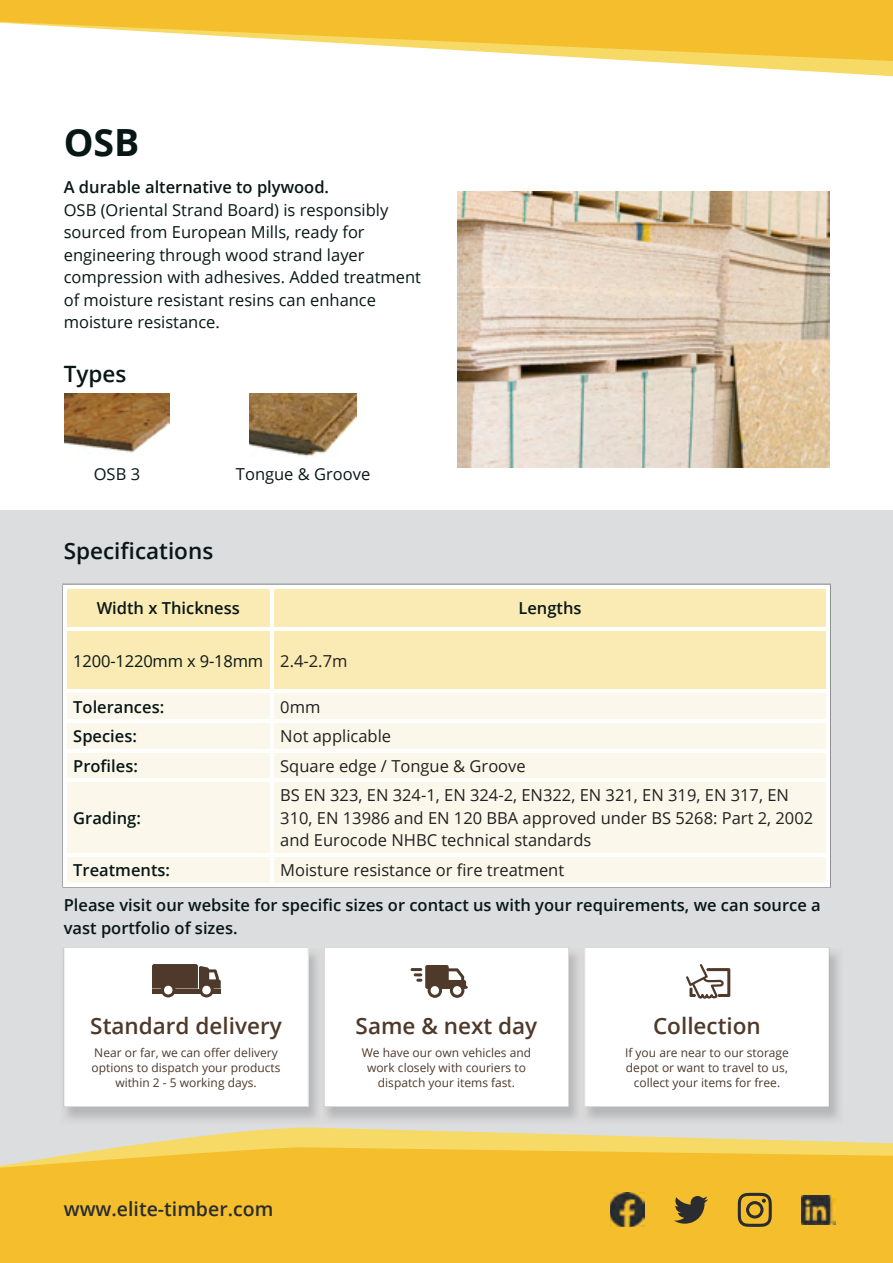
<style>
.page{position:relative;width:893px;height:1263px;background:#fff}
.page>*{position:absolute;margin:0;border:0;box-sizing:border-box;transform-origin:0 0}
.t1{font:700 37.5px "Open Sans";color:#081716}
.t2{font:600 22.5px "Open Sans";color:#4e392a}
.t3{font:600 22.5px "Open Sans";color:#081716}
.t4{font:600 19.5px "Open Sans";color:#292d2f}
.t5{font:16.5px/22.5px "Open Sans";color:#081716}
.t6{font:16.5px/22.5px "Open Sans";color:#231f20}
.t7{font:600 16.5px/22.5px "Open Sans";color:#081716}
.t8{font:12px/15px "Open Sans";color:#4e392a;text-align:center}
.s1{color:#231f20}
</style>
<div class="page">
<div style="left:0;top:510px;width:893px;height:753px;background:#dbddde"></div>
<img style="left:457px;top:191px;width:372px;height:277px">
<div style="left:67px;top:588px;width:759px;height:101px;background:#faeab3"></div>
<div style="left:67px;top:693px;width:759px;height:190px;background:#fbf8eb"></div>
<hr style="left:63px;top:585px;width:209px;height:3px;background:#fff">
<hr style="left:63px;top:588px;width:4px;height:41px;background:#fff">
<hr style="left:272px;top:585px;width:558px;height:3px;background:#fff">
<hr style="left:826px;top:588px;width:4px;height:41px;background:#fff">
<hr style="left:63px;top:629px;width:4px;height:62px;background:#fff">
<hr style="left:826px;top:629px;width:4px;height:62px;background:#fff">
<hr style="left:63px;top:691px;width:4px;height:30px;background:#fff">
<hr style="left:826px;top:691px;width:4px;height:30px;background:#fff">
<hr style="left:63px;top:721px;width:4px;height:30px;background:#fff">
<hr style="left:826px;top:721px;width:4px;height:30px;background:#fff">
<hr style="left:63px;top:751px;width:4px;height:29px;background:#fff">
<hr style="left:826px;top:751px;width:4px;height:29px;background:#fff">
<hr style="left:63px;top:780px;width:4px;height:73px;background:#fff">
<hr style="left:826px;top:780px;width:4px;height:73px;background:#fff">
<hr style="left:63px;top:853px;width:209px;height:4px;background:#fff">
<hr style="left:63px;top:857px;width:4px;height:26px;background:#fff">
<hr style="left:272px;top:853px;width:558px;height:4px;background:#fff">
<hr style="left:826px;top:857px;width:4px;height:26px;background:#fff">
<hr style="left:63px;top:883px;width:209px;height:3px;background:#fff">
<hr style="left:272px;top:883px;width:558px;height:3px;background:#fff">
<hr style="left:270px;top:588px;width:4px;height:39px;background:#fff">
<hr style="left:67px;top:627px;width:205px;height:4px;background:#fff">
<hr style="left:272px;top:627px;width:554px;height:4px;background:#fff">
<hr style="left:270px;top:631px;width:4px;height:58px;background:#fff">
<hr style="left:67px;top:689px;width:205px;height:4px;background:#fff">
<hr style="left:272px;top:689px;width:554px;height:4px;background:#fff">
<hr style="left:270px;top:693px;width:4px;height:26px;background:#fff">
<hr style="left:67px;top:719px;width:205px;height:4px;background:#fff">
<hr style="left:272px;top:719px;width:554px;height:4px;background:#fff">
<hr style="left:270px;top:723px;width:4px;height:26px;background:#fff">
<hr style="left:67px;top:749px;width:205px;height:3px;background:#fff">
<hr style="left:272px;top:749px;width:554px;height:3px;background:#fff">
<hr style="left:270px;top:752px;width:4px;height:26px;background:#fff">
<hr style="left:67px;top:778px;width:205px;height:4px;background:#fff">
<hr style="left:272px;top:778px;width:554px;height:4px;background:#fff">
<hr style="left:270px;top:782px;width:4px;height:71px;background:#fff">
<hr style="left:270px;top:857px;width:4px;height:26px;background:#fff">
<div style="left:64px;top:947px;width:244px;height:160px;background:#fff"></div>
<div style="left:585px;top:947px;width:244px;height:160px;background:#fff"></div>
<div style="left:324px;top:947px;width:245px;height:160px;background:#fff"></div>
<img style="left:64px;top:393px;width:106px;height:60px">
<img style="left:250px;top:393px;width:106px;height:64px">
<svg style="left:128px;top:1127px;width:765px;height:19px;fill:#f6da65"></svg>
<div style="left:0;top:1146px;width:893px;height:117px;background:#f5be2c"></div>
<svg style="left:0;top:0;width:893px;height:77px;fill:#f5be2c"></svg>
<img style="left:801px;top:1195px;width:35px;height:29px">
<svg style="left:674px;top:1196px;width:34px;height:28px"></svg>
<svg style="left:738px;top:1193px;width:34px;height:34px"></svg>
<img style="left:610px;top:1193px;width:34px;height:34px">
<h1 class="t1" style="left:64px;top:116px;width:77px">OSB</h1>
<p class="t7" style="left:64px;top:176px;width:267px">A durable alternative to plywood.</p>
<p class="t5" style="left:64px;top:198px;width:359px">OSB (Oriental Strand Board) is responsibly sourced from European Mills, ready for engineering through wood strand layer compression with adhesives. Added treatment of moisture resistant resins can enhance moisture resistance.</p>
<h2 class="t3" style="left:64px;top:359px;width:64px">Types</h2>
<p class="t5" style="left:94px;top:463px;width:48px">OSB 3</p>
<p class="t5" style="left:236px;top:463px;width:136px">Tongue &amp; Groove</p>
<h2 class="t3" style="left:64px;top:536px;width:151px">Specifications</h2>
<p class="t7" style="left:97px;top:597px;width:145px">Width x Thickness</p>
<p class="t7" style="left:518px;top:597px;width:65px">Lengths</p>
<p class="t5" style="left:73px;top:649px;width:276px">1200-1220mm x 9-18mm <span class="s1">2.4-2.7m</span></p>
<p class="t7" style="left:73px;top:695px;width:92px">Tolerances:</p>
<p class="t6" style="left:280px;top:695px;width:42px">0mm</p>
<p class="t7" style="left:73px;top:725px;width:65px">Species:</p>
<p class="t6" style="left:280px;top:724px;width:112px">Not applicable</p>
<p class="t7" style="left:73px;top:754px;width:66px">Profiles:</p>
<p class="t6" style="left:280px;top:754px;width:247px">Square edge / Tongue &amp; Groove</p>
<p class="t7" style="left:73px;top:806px;width:69px">Grading:</p>
<p class="t6" style="left:280px;top:784px;width:534px">BS EN 323, EN 324-1, EN 324-2, EN322, EN 321, EN 319, EN 317, EN<br>310, EN 13986 and EN 120 BBA approved under BS 5268: Part 2, 2002 and Eurocode NHBC technical standards</p>
<p class="t7" style="left:73px;top:858px;width:98px">Treatments:</p>
<p class="t6" style="left:280px;top:858px;width:285px">Moisture resistance or fire treatment</p>
<p class="t7" style="left:64px;top:893px;width:758px">Please visit our website for specific sizes or contact us with your requirements, we can source a vast portfolio of sizes.</p>
<h2 class="t2" style="left:90px;top:1010px;width:193px">Standard delivery</h2>
<p class="t8" style="left:91px;top:1045px;width:191px">Near or far, we can offer delivery options to dispatch your products within 2 - 5 working days.</p>
<p class="t4" style="left:64px;top:1196px;width:211px">www.elite-timber.com</p>
<h2 class="t2" style="left:356px;top:1010px;width:183px">Same &amp; next day</h2>
<p class="t8" style="left:362px;top:1045px;width:171px">We have our own vehicles and work closely with couriers to dispatch your items fast.</p>
<h2 class="t2" style="left:653px;top:1010px;width:109px">Collection</h2>
<p class="t8" style="left:625px;top:1045px;width:165px">If you are near to our storage depot or want to travel to us, collect your items for free.</p>
</div>
